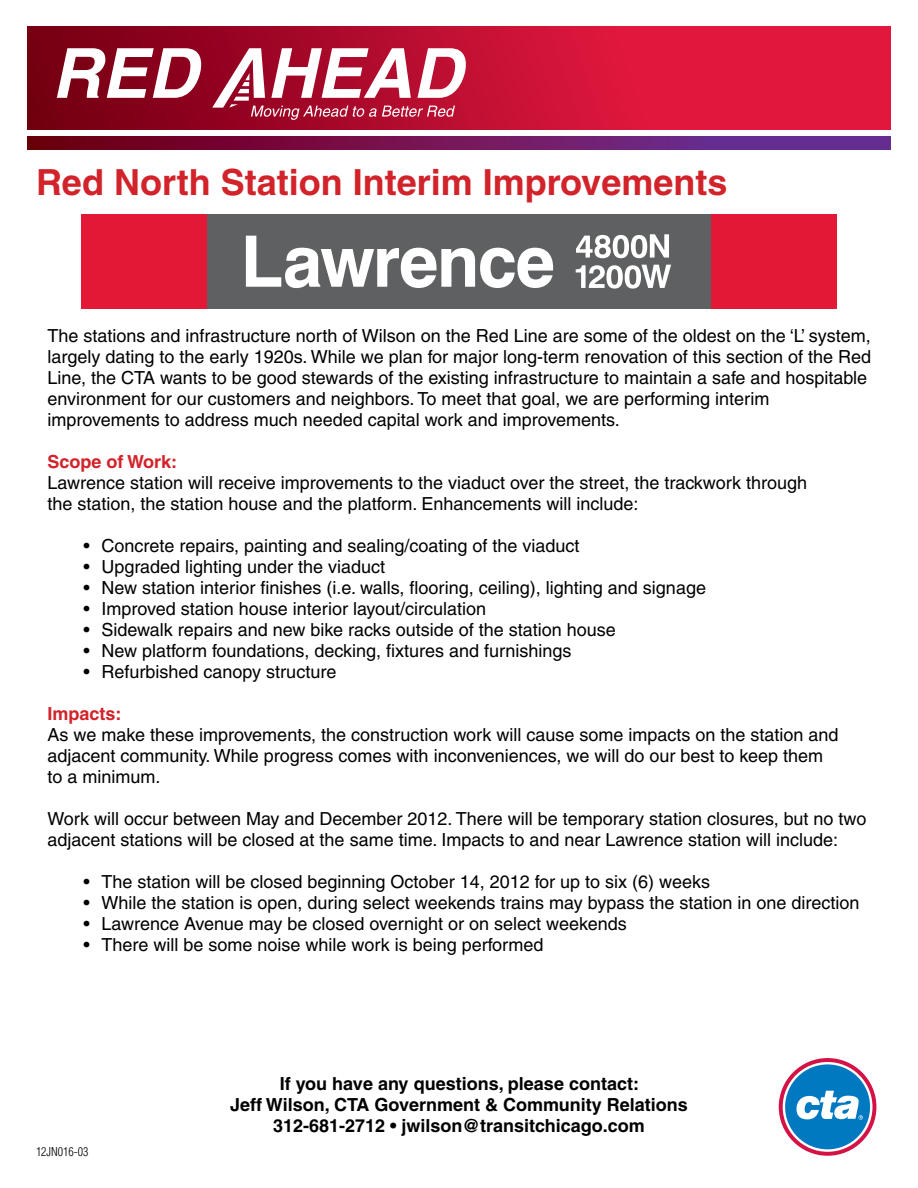
<style>
.page{position:relative;width:918px;height:1188px;background:#fff}
.page>*{position:absolute;margin:0;border:0;box-sizing:border-box;transform-origin:0 0}
.t1{font:700 36px "Helvetica";color:#d2232a}
.t2{font:18px/21px "Helvetica";color:#000}
.t3{font:700 18px/21px "Helvetica";color:#000;text-align:center}
.t4{font:700 18px "Helvetica";color:#d2232a}
.t5{font:300 condensed 12px "Helvetica";color:#000}
</style>
<div class="page">
<svg style="left:779px;top:1058px;width:97px;height:98px"></svg>
<svg style="left:28px;top:26px;width:863px;height:103px;background:#c41032"></svg>
<svg style="left:28px;top:136px;width:863px;height:13px;background:#6f1659"></svg>
<svg style="left:57px;top:48px;width:145px;height:50px"></svg>
<svg style="left:212px;top:48px;width:255px;height:72px"></svg>
<div style="left:207px;top:214px;width:504px;height:94px;background:#5f6062"></div>
<svg style="left:246px;top:236px;width:307px;height:52px"></svg>
<svg style="left:576px;top:234px;width:93px;height:24px"></svg>
<svg style="left:576px;top:265px;width:95px;height:24px"></svg>
<div style="left:81px;top:214px;width:126px;height:94px;background:#e31837"></div>
<div style="left:711px;top:214px;width:126px;height:94px;background:#e31837"></div>
<h1 class="t1" style="left:36px;top:161px;width:693px">Red North Station Interim Improvements</h1>
<p class="t2" style="left:48px;top:325px;width:825px">The stations and infrastructure north of Wilson on the Red Line are some of the oldest on the ‘L’ system, largely dating to the early 1920s. While we plan for major long-term renovation of this section of the Red Line, the CTA wants to be good stewards of the existing infrastructure to maintain a safe and hospitable environment for our customers and neighbors. To meet that goal, we are performing interim improvements to address much needed capital work and improvements.</p>
<p class="t4" style="left:48px;top:450px;width:131px">Scope of Work:</p>
<p class="t2" style="left:48px;top:472px;width:761px">Lawrence station will receive improvements to the viaduct over the street, the trackwork through the station, the station house and the platform. Enhancements will include:</p>
<p class="t2" style="left:84px;top:535px;width:497px">• Concrete repairs, painting and sealing/coating of the viaduct</p>
<p class="t2" style="left:84px;top:556px;width:303px">• Upgraded lighting under the viaduct</p>
<p class="t2" style="left:84px;top:577px;width:624px">• New station interior finishes (i.e. walls, flooring, ceiling), lighting and signage</p>
<p class="t2" style="left:84px;top:598px;width:404px">• Improved station house interior layout/circulation</p>
<p class="t2" style="left:84px;top:619px;width:534px">• Sidewalk repairs and new bike racks outside of the station house</p>
<p class="t2" style="left:84px;top:640px;width:490px">• New platform foundations, decking, fixtures and furnishings</p>
<p class="t2" style="left:84px;top:661px;width:254px">• Refurbished canopy structure</p>
<p class="t4" style="left:48px;top:702px;width:76px">Impacts:</p>
<p class="t2" style="left:48px;top:724px;width:793px">As we make these improvements, the construction work will cause some impacts on the station and adjacent community. While progress comes with inconveniences, we will do our best to keep them to a minimum.</p>
<p class="t2" style="left:48px;top:808px;width:820px">Work will occur between May and December 2012. There will be temporary station closures, but no two adjacent stations will be closed at the same time. Impacts to and near Lawrence station will include:</p>
<p class="t2" style="left:84px;top:871px;width:628px">• The station will be closed beginning October 14, 2012 for up to six (6) weeks</p>
<p class="t2" style="left:84px;top:892px;width:777px">• While the station is open, during select weekends trains may bypass the station in one direction</p>
<p class="t2" style="left:84px;top:913px;width:545px">• Lawrence Avenue may be closed overnight or on select weekends</p>
<p class="t2" style="left:84px;top:934px;width:462px">• There will be some noise while work is being performed</p>
<p class="t5" style="left:36px;top:1145px;width:54px">12JN016-03</p>
<p class="t3" style="left:230px;top:1073px;width:459px">If you have any questions, please contact:<br>Jeff Wilson, CTA Government &amp; Community Relations<br>312-681-2712 • jwilson@transitchicago.com</p>
</div>
